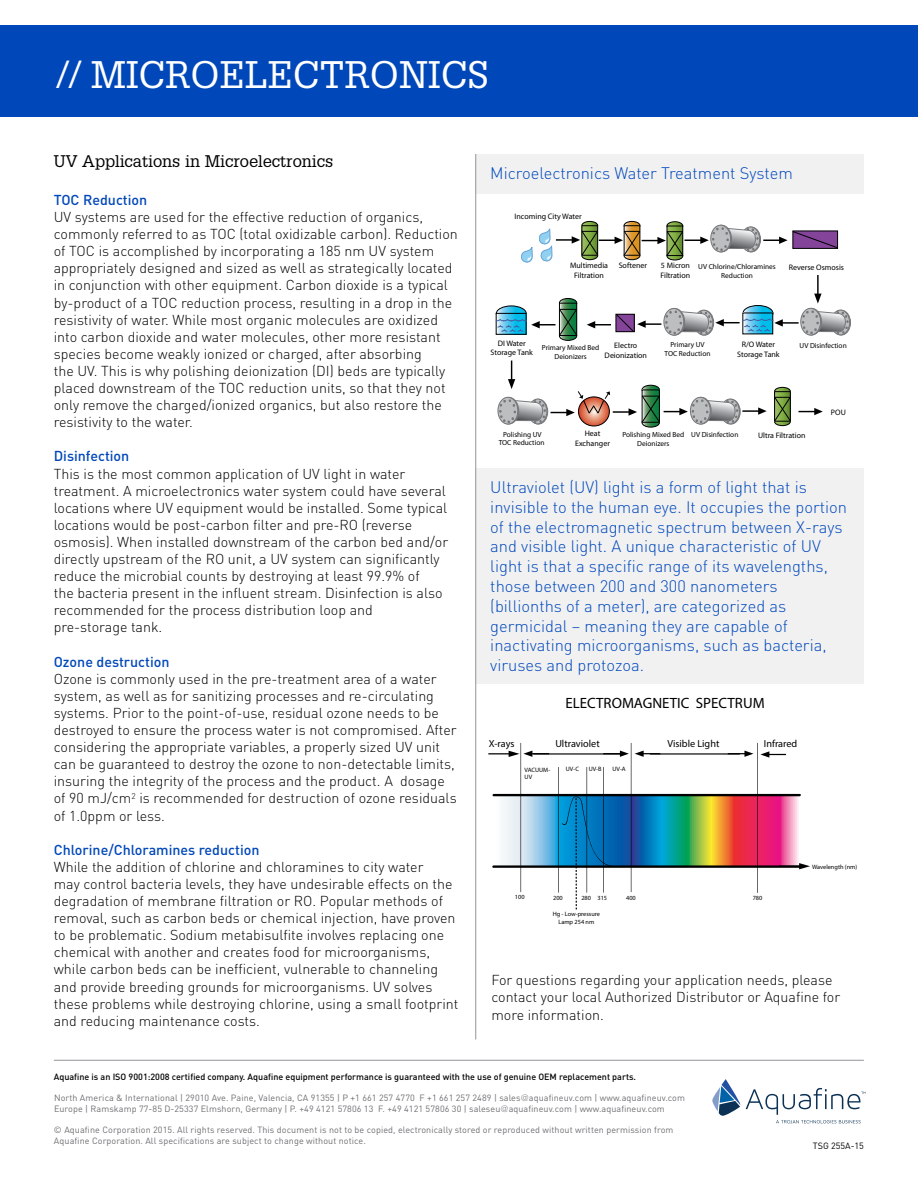
<style>
.page{position:relative;width:918px;height:1188px;background:#fff}
.page>*{position:absolute;margin:0;border:0;box-sizing:border-box;transform-origin:0 0}
.t1{font:37.5px "Glypha";color:#fff}
.t2{font:300 16.5px/19.8px "DIN";color:#0047ba}
.t3{font:16.5px "Glypha";color:#000}
.t4{font:15px "Myriad Pro";color:#000}
.t5{font:300 14.25px/17.1px "DIN";color:#000}
.t6{font:500 14.25px "DIN";color:#0047ba}
.t7{font:10.2px "Myriad Pro";color:#000}
.t8{font:9px/10.8px "DIN";letter-spacing:.01em;color:#6d6e71}
.t9{font:500 9px "DIN";color:#000}
.t10{font:9px "DIN";color:#000}
.t11{font:7.95px/9.6px "Myriad";color:#000;text-align:center}
.t12{font:7.35px/8.9px "Myriad";color:#000;text-align:center}
.t13{font:6.3px/7.5px "Myriad Pro";color:#000;text-align:center}
.s1{font-family:"Glypha"}
</style>
<div class="page">
<div style="left:476px;top:154px;width:388px;height:40px;background:#f1f1f2"></div>
<div style="left:476px;top:469px;width:388px;height:215px;background:#f1f1f2"></div>
<div style="left:0;top:26px;width:918px;height:91px;background:#0047ba"></div>
<svg style="left:488px;top:743px;width:322px;height:166px"></svg>
<div style="left:832px;top:310px;width:19px;height:25px;border:1px solid #77787b;border-radius:50%"></div>
<div style="left:831px;top:310px;width:19px;height:25px;border:1px solid #77787b;border-radius:50%"></div>
<div style="left:802px;top:308px;width:20px;height:27px;border:1px solid #77787b;border-radius:50%"></div>
<div style="left:801px;top:308px;width:20px;height:27px;border:1px solid #77787b;border-radius:50%"></div>
<div style="left:695px;top:310px;width:19px;height:25px;border:1px solid #77787b;border-radius:50%"></div>
<div style="left:694px;top:310px;width:19px;height:25px;border:1px solid #77787b;border-radius:50%"></div>
<div style="left:665px;top:308px;width:20px;height:27px;border:1px solid #77787b;border-radius:50%"></div>
<div style="left:664px;top:308px;width:20px;height:27px;border:1px solid #77787b;border-radius:50%"></div>
<svg style="left:798px;top:408px;width:25px;height:7px"></svg>
<svg style="left:521px;top:247px;width:11px;height:15px"></svg>
<svg style="left:539px;top:221px;width:299px;height:40px"></svg>
<div style="left:498px;top:397px;width:20px;height:27px;border:1px solid #77787b;border-radius:50%"></div>
<svg style="left:499px;top:361px;width:268px;height:66px"></svg>
<svg style="left:587px;top:275px;width:261px;height:59px"></svg>
<svg style="left:496px;top:298px;width:81px;height:42px"></svg>
<svg style="left:774px;top:387px;width:17px;height:39px"></svg>
<hr style="left:475px;top:154px;width:1px;height:886px;background:#939598">
<hr style="left:54px;top:1060px;width:810px;height:1px;background:#939598">
<svg style="left:712px;top:1079px;width:153px;height:44px"></svg>
<h1 class="t1" style="left:56px;top:52px;width:434px">// MICROELECTRONICS</h1>
<p class="t3" style="left:54px;top:151px;width:281px">UV Applications in Microelectronics</p>
<p class="t6" style="left:54px;top:191px;width:95px">TOC Reduction</p>
<p class="t5" style="left:54px;top:208px;width:406px">UV systems are used for the effective reduction of organics, commonly referred to as TOC (total oxidizable carbon). Reduction of TOC is accomplished by incorporating a 185 nm UV system appropriately designed and sized as well as strategically located in conjunction with other equipment. Carbon dioxide is a typical by-product of a TOC reduction process, resulting in a drop in the resistivity of water. While most organic molecules are oxidized into carbon dioxide and water molecules, other more resistant species become weakly ionized or charged, after absorbing<br>the UV. This is why polishing deionization (DI) beds are typically placed downstream of the TOC reduction units, so that they not only remove the charged/ionized organics, but also restore the resistivity to the water.</p>
<p class="t6" style="left:54px;top:447px;width:77px">Disinfection</p>
<p class="t5" style="left:54px;top:465px;width:396px">This is the most common application of UV light in water treatment. A microelectronics water system could have several locations where UV equipment would be installed. Some typical locations would be post-carbon filter and pre-RO (reverse osmosis). When installed downstream of the carbon bed and/or directly upstream of the RO unit, a UV system can significantly reduce the microbial counts by destroying at least 99.9% of<br>the bacteria present in the influent stream. Disinfection is also recommended for the process distribution loop and pre-storage tank.</p>
<p class="t6" style="left:54px;top:652px;width:117px">Ozone destruction</p>
<p class="t5" style="left:54px;top:670px;width:405px">Ozone is commonly used in the pre-treatment area of a water system, as well as for sanitizing processes and re-circulating systems. Prior to the point-of-use, residual ozone needs to be destroyed to ensure the process water is not compromised. After considering the appropriate variables, a properly sized UV unit can be guaranteed to destroy the ozone to non-detectable limits, insuring the integrity of the process and the product. A dosage of 90 mJ/cm<sup>2</sup> is recommended for destruction of ozone residuals of 1.0ppm or less.</p>
<p class="t6" style="left:54px;top:840px;width:207px">Chlorine/Chloramines reduction</p>
<p class="t5" style="left:54px;top:858px;width:406px">While the addition of chlorine and chloramines to city water<br>may control bacteria levels, they have undesirable effects on the degradation of membrane filtration or RO. Popular methods of removal, such as carbon beds or chemical injection, have proven to be problematic. Sodium metabisulfite involves replacing one chemical with another and creates food for microorganisms, while carbon beds can be inefficient, vulnerable to channeling and provide breeding grounds for microorganisms. UV solves these problems while destroying chlorine, using a small footprint and reducing maintenance costs.</p>
<p class="t2" style="left:490px;top:163px;width:304px">Microelectronics Water Treatment System</p>
<p class="t11" style="left:515px;top:212px;width:69px">Incoming City Water</p>
<p class="t11" style="left:619px;top:261px;width:30px">Softener</p>
<p class="t12" style="left:698px;top:263px;width:79px">UV Chlorine/Chloramines<br>Reduction</p>
<p class="t11" style="left:570px;top:261px;width:39px">Multimedia<br>Filtration</p>
<p class="t11" style="left:661px;top:261px;width:31px;text-align:left">5 Micron<br>Filtration</p>
<p class="t11" style="left:789px;top:263px;width:57px">Reverse Osmosis</p>
<p class="t11" style="left:491px;top:339px;width:44px">DI Water<br>Storage Tank</p>
<p class="t11" style="left:737px;top:340px;width:44px">R/O Water<br>Storage Tank</p>
<p class="t12" style="left:665px;top:341px;width:47px">Primary UV<br>TOC Reduction</p>
<p class="t11" style="left:605px;top:341px;width:44px">Electro<br>Deionization</p>
<p class="t12" style="left:542px;top:343px;width:59px">Primary Mixed Bed</p>
<p class="t12" style="left:800px;top:342px;width:49px">UV Disinfection</p>
<p class="t12" style="left:555px;top:352px;width:34px">Deionizers</p>
<p class="t12" style="left:499px;top:430px;width:47px">Polishing UV<br>TOC Reduction</p>
<p class="t11" style="left:575px;top:429px;width:36px">Heat<br>Exchanger</p>
<p class="t12" style="left:622px;top:431px;width:63px">Polishing Mixed Bed<br>Deionizers</p>
<p class="t12" style="left:691px;top:431px;width:49px">UV Disinfection</p>
<p class="t11" style="left:758px;top:431px;width:49px">Ultra Filtration</p>
<p class="t11" style="left:831px;top:408px;width:16px">POU</p>
<p class="t2" style="left:490px;top:477px;width:358px">Ultraviolet (UV) light is a form of light that is invisible to the human eye. It occupies the portion of the electromagnetic spectrum between X-rays and visible light. A unique characteristic of UV light is that a specific range of its wavelengths, those between 200 and 300 nanometers (billionths of a meter), are categorized as germicidal – meaning they are capable of inactivating microorganisms, such as bacteria, viruses and protozoa.</p>
<p class="t4" style="left:565px;top:694px;width:201px">ELECTROMAGNETIC SPECTRUM</p>
<p class="t7" style="left:489px;top:737px;width:27px">X-rays</p>
<p class="t7" style="left:555px;top:737px;width:46px">Ultraviolet</p>
<p class="t7" style="left:668px;top:737px;width:53px">Visible Light</p>
<p class="t7" style="left:764px;top:737px;width:35px">Infrared</p>
<p class="t13" style="left:525px;top:766px;width:27px">VACUUM-</p>
<p class="t13" style="left:566px;top:765px;width:15px">UV-C</p>
<p class="t13" style="left:589px;top:765px;width:14px">UV-B</p>
<p class="t13" style="left:613px;top:765px;width:15px">UV-A</p>
<p class="t13" style="left:525px;top:773px;width:9px">UV</p>
<p class="t13" style="left:515px;top:893px;width:11px">100</p>
<p class="t13" style="left:553px;top:894px;width:11px">200</p>
<p class="t13" style="left:581px;top:894px;width:27px">280 315</p>
<p class="t13" style="left:626px;top:894px;width:11px">400</p>
<p class="t13" style="left:553px;top:910px;width:49px">Hg - Low-pressure<br>Lamp 254 nm</p>
<p class="t13" style="left:753px;top:894px;width:11px">780</p>
<p class="t13" style="left:812px;top:863px;width:47px">Wavelength (nm)</p>
<p class="t5" style="left:491px;top:972px;width:350px">For questions regarding your application needs, please contact your local Authorized Distributor or Aquafine for more information.</p>
<p class="t9" style="left:54px;top:1071px;width:584px">Aquafine is an ISO 9001:2008 certified company. Aquafine equipment performance is guaranteed with the use of genuine OEM replacement parts.</p>
<p class="t8" style="left:54px;top:1092px;width:633px">North America &amp; International | 29010 Ave. Paine, Valencia, CA 91355 | P +1 661 257 4770 F +1 661 257 2489 | sales<span class="s1">@</span>aquafineuv.com | www.aquafineuv.com<br>Europe | Ramskamp 77-85 D-25337 Elmshorn, Germany | P. +49 4121 57806 13 F. +49 4121 57806 30 | saleseu<span class="s1">@</span>aquafineuv.com | www.aquafineuv.com</p>
<p class="t8" style="left:54px;top:1125px;width:621px">© Aquafine Corporation 2015. All rights reserved. This document is not to be copied, electronically stored or reproduced without written permission from<br>Aquafine Corporation. All specifications are subject to change without notice.</p>
<p class="t10" style="left:813px;top:1141px;width:53px">TSG 255A-15</p>
</div>
